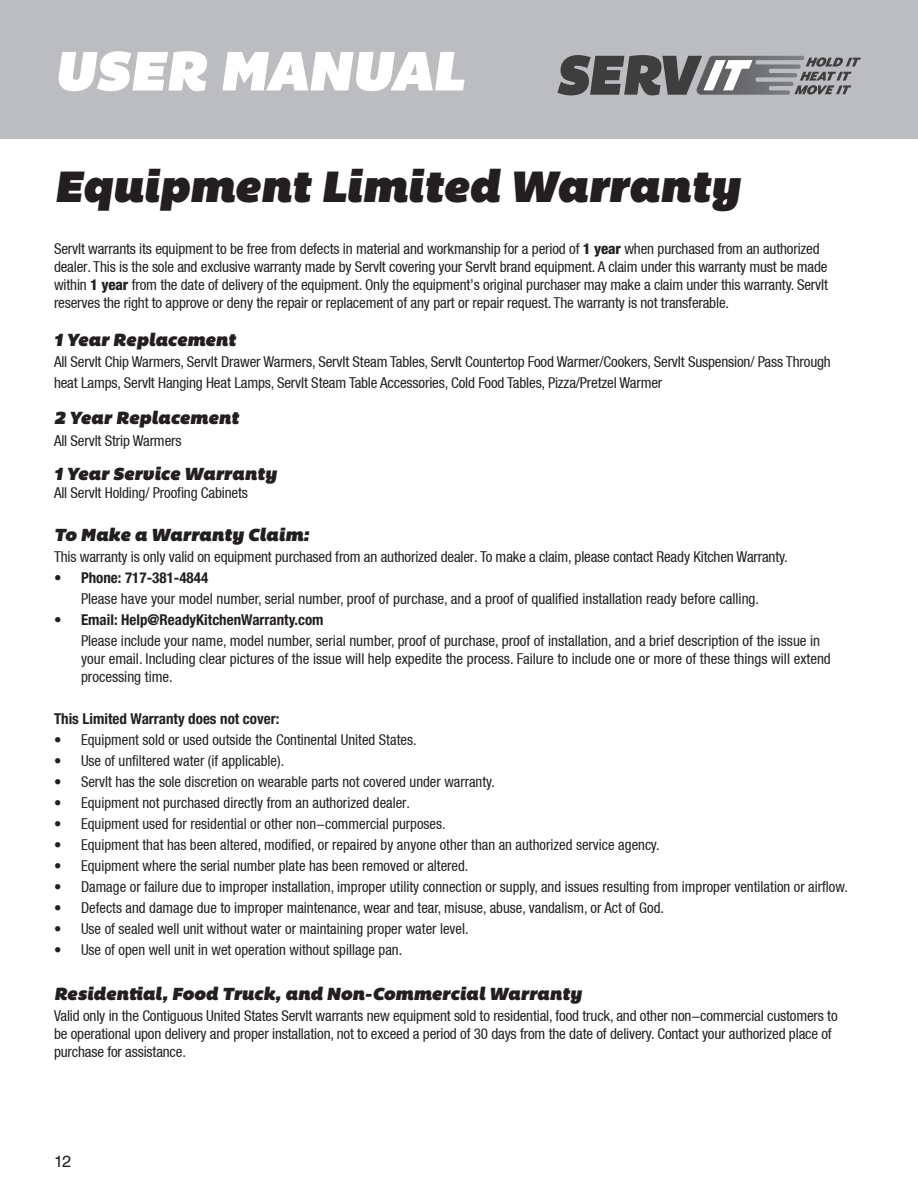
<style>
.page{position:relative;width:918px;height:1188px;background:#fff}
.page>*{position:absolute;margin:0;border:0;box-sizing:border-box;transform-origin:0 0}
.t1{font:italic 57px "Bemio";letter-spacing:-.005em;color:#fff}
.t2{font:italic 45px "Bemio";color:#231f20}
.t3{font:italic 18px "Bemio";color:#231f20}
.t4{font:16.5px "Swiss 721 BT";color:#231f20}
.t5{font:condensed 15px/18px "Helvetica Neue LT";color:#231f20}
.t6{font:700 condensed 15px "Helvetica Neue LT Std";color:#231f20}
.s1{font-family:"Helvetica Neue LT Std";font-weight:800}
.s2{font-family:"Helvetica Neue LT Std";font-weight:700}
</style>
<div class="page">
<div style="left:0;top:0;width:918px;height:138px;background:#bcbdc0"></div>
<svg style="left:557px;top:55px;width:304px;height:40px"></svg>
<h1 class="t1" style="left:54px;top:26px;width:411px">USER MANUAL</h1>
<p class="t2" style="left:54px;top:150px;width:687px">Equipment Limited Warranty</p>
<p class="t5" style="left:54px;top:240px;width:776px">ServIt warrants its equipment to be free from defects in material and workmanship for a period of <span class="s1">1 year</span> when purchased from an authorized dealer. This is the sole and exclusive warranty made by ServIt covering your ServIt brand equipment. A claim under this warranty must be made within <span class="s1">1 year</span> from the date of delivery of the equipment. Only the equipment’s original purchaser may make a claim under this warranty. ServIt reserves the right to approve or deny the repair or replacement of any part or repair request. The warranty is not transferable.</p>
<p class="t3" style="left:54px;top:326px;width:183px">1 Year Replacement</p>
<p class="t5" style="left:54px;top:351px;width:778px;line-height:21px">All ServIt Chip Warmers, ServIt Drawer Warmers, ServIt Steam Tables, ServIt Countertop Food Warmer/Cookers, ServIt Suspension/ Pass Through heat Lamps, ServIt Hanging Heat Lamps, ServIt Steam Table Accessories, Cold Food Tables, Pizza/Pretzel Warmer</p>
<p class="t3" style="left:54px;top:404px;width:186px">2 Year Replacement</p>
<p class="t5" style="left:54px;top:431px;width:129px">All ServIt Strip Warmers</p>
<p class="t3" style="left:54px;top:460px;width:224px">1 Year Service Warranty</p>
<p class="t5" style="left:54px;top:484px;width:195px">All ServIt Holding/ Proofing Cabinets</p>
<p class="t3" style="left:54px;top:521px;width:257px">To Make a Warranty Claim:</p>
<p class="t5" style="left:54px;top:548px;width:735px">This warranty is only valid on equipment purchased from an authorized dealer. To make a claim, please contact Ready Kitchen Warranty.</p>
<p class="t5" style="left:81px;top:568px;width:680px;line-height:21px;text-indent:-27px"><span class="s2">• Phone: 717-381-4844<br></span>Please have your model number, serial number, proof of purchase, and a proof of qualified installation ready before calling.</p>
<p class="t5" style="left:81px;top:610px;width:741px;line-height:21px;text-indent:-27px"><span class="s2">• Email: Help@ReadyKitchenWarranty.com<br></span>Please include your name, model number, serial number, proof of purchase, proof of installation, and a brief description of the issue in</p>
<p class="t5" style="left:81px;top:650px;width:751px">your email. Including clear pictures of the issue will help expedite the process. Failure to include one or more of these things will extend processing time.</p>
<p class="t6" style="left:54px;top:710px;width:227px">This Limited Warranty does not cover:</p>
<p class="t5" style="left:54px;top:731px;width:364px">• Equipment sold or used outside the Continental United States.</p>
<p class="t5" style="left:54px;top:752px;width:232px">• Use of unfiltered water (if applicable).</p>
<p class="t5" style="left:54px;top:773px;width:442px">• ServIt has the sole discretion on wearable parts not covered under warranty.</p>
<p class="t5" style="left:54px;top:794px;width:358px">• Equipment not purchased directly from an authorized dealer.</p>
<p class="t5" style="left:54px;top:815px;width:393px">• Equipment used for residential or other non-commercial purposes.</p>
<p class="t5" style="left:54px;top:836px;width:607px">• Equipment that has been altered, modified, or repaired by anyone other than an authorized service agency.</p>
<p class="t5" style="left:54px;top:857px;width:416px">• Equipment where the serial number plate has been removed or altered.</p>
<p class="t5" style="left:54px;top:878px;width:796px">• Damage or failure due to improper installation, improper utility connection or supply, and issues resulting from improper ventilation or airflow.</p>
<p class="t5" style="left:54px;top:899px;width:612px">• Defects and damage due to improper maintenance, wear and tear, misuse, abuse, vandalism, or Act of God.</p>
<p class="t5" style="left:54px;top:920px;width:416px">• Use of sealed well unit without water or maintaining proper water level.</p>
<p class="t5" style="left:54px;top:941px;width:350px">• Use of open well unit in wet operation without spillage pan.</p>
<p class="t3" style="left:54px;top:980px;width:529px">Residential, Food Truck, and Non-Commercial Warranty</p>
<p class="t5" style="left:54px;top:1007px;width:785px">Valid only in the Contiguous United States ServIt warrants new equipment sold to residential, food truck, and other non-commercial customers to be operational upon delivery and proper installation, not to exceed a period of 30 days from the date of delivery. Contact your authorized place of purchase for assistance.</p>
<p class="t4" style="left:54px;top:1150px;width:19px">12</p>
</div>
